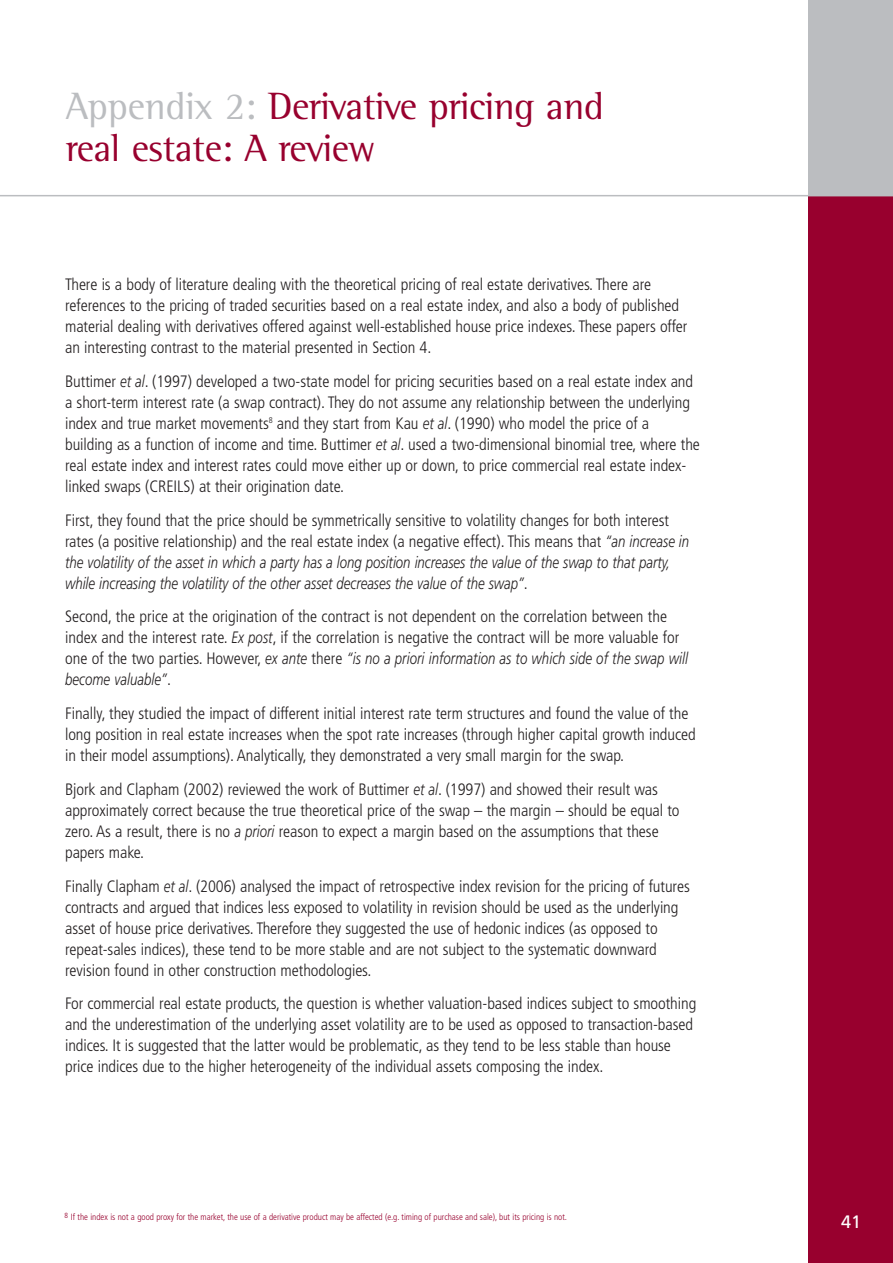
<style>
.page{position:relative;width:893px;height:1263px;background:#fff}
.page>*{position:absolute;margin:0;border:0;box-sizing:border-box;transform-origin:0 0}
.t1{font:39px/42px "Rotis Semi Serif";letter-spacing:-.015em;color:#98002e}
.t2{font:18px "Frutiger";color:#fff}
.t3{font:300 condensed 16.5px/21px "Frutiger";letter-spacing:-.005em;color:#231f20}
.t4{font:italic 300 16.5px/21px "Frutiger";color:#231f20;scale:.8 1}
.t5{font:300 condensed 9px "Frutiger";color:#98002e}
.s1{color:#bbbdc0}
.s2{font-style:italic;font-stretch:normal}
.s3{font-style:normal;font-stretch:condensed}
</style>
<div class="page">
<div style="left:808px;top:0;width:84px;height:1263px;background:#bbbdc0"></div>
<div style="left:808px;top:196px;width:84px;height:1067px;background:#98002e"></div>
<hr style="left:0;top:195px;width:892px;height:1px;background:#bbbdc0">
<h1 class="t1" style="left:66px;top:88px;width:539px"><span class="s1">Appendix 2:</span> Derivative pricing and real estate: A review</h1>
<p class="t3" style="left:65px;top:275px;width:624px">There is a body of literature dealing with the theoretical pricing of real estate derivatives. There are references to the pricing of traded securities based on a real estate index, and also a body of published material dealing with derivatives offered against well-established house price indexes. These papers offer an interesting contrast to the material presented in Section 4.</p>
<p class="t3" style="left:65px;top:372px;width:636px">Buttimer <span class="s2">et al</span>. (1997) developed a two-state model for pricing securities based on a real estate index and a short-term interest rate (a swap contract). They do not assume any relationship between the underlying index and true market movements<sup>8</sup> and they start from Kau <span class="s2">et al</span>. (1990) who model the price of a building as a function of income and time. Buttimer <span class="s2">et al</span>. used a two-dimensional binomial tree, where the real estate index and interest rates could move either up or down, to price commercial real estate index&shy;linked swaps (CREILS) at their origination date.</p>
<p class="t4" style="left:65px;top:511px;width:781px"><span class="s3">First, they found that the price should be symmetrically sensitive to volatility changes for both interest rates (a positive relationship) and the real estate index (a negative effect). This means that</span> “an increase in the volatility of the asset in which a party has a long position increases the value of the swap to that party, while increasing the volatility of the other asset decreases the value of the swap”<span class="s3">.</span></p>
<p class="t3" style="left:65px;top:607px;width:624px">Second, the price at the origination of the contract is not dependent on the correlation between the index and the interest rate. <span class="s2">Ex post</span>, if the correlation is negative the contract will be more valuable for one of the two parties. However, <span class="s2">ex ante</span> there <span class="s2">“is no a priori information as to which side of the swap will become valuable”</span>.</p>
<p class="t3" style="left:65px;top:704px;width:632px">Finally, they studied the impact of different initial interest rate term structures and found the value of the long position in real estate increases when the spot rate increases (through higher capital growth induced in their model assumptions). Analytically, they demonstrated a very small margin for the swap.</p>
<p class="t3" style="left:65px;top:780px;width:616px">Bjork and Clapham (2002) reviewed the work of Buttimer <span class="s2">et al</span>. (1997) and showed their result was approximately correct because the true theoretical price of the swap – the margin – should be equal to zero. As a result, there is no <span class="s2">a priori</span> reason to expect a margin based on the assumptions that these papers make.</p>
<p class="t3" style="left:65px;top:877px;width:626px">Finally Clapham <span class="s2">et al</span>. (2006) analysed the impact of retrospective index revision for the pricing of futures contracts and argued that indices less exposed to volatility in revision should be used as the underlying asset of house price derivatives. Therefore they suggested the use of hedonic indices (as opposed to repeat-sales indices), these tend to be more stable and are not subject to the systematic downward revision found in other construction methodologies.</p>
<p class="t3" style="left:65px;top:994px;width:632px">For commercial real estate products, the question is whether valuation-based indices subject to smoothing and the underestimation of the underlying asset volatility are to be used as opposed to transaction-based indices. It is suggested that the latter would be problematic, as they tend to be less stable than house price indices due to the higher heterogeneity of the individual assets composing the index.</p>
<p class="t5" style="left:64px;top:1213px;width:504px"><sup>8</sup> If the index is not a good proxy for the market, the use of a derivative product may be affected (e.g. timing of purchase and sale), but its pricing is not.</p>
<p class="t2" style="left:841px;top:1215px;width:22px">41</p>
</div>
